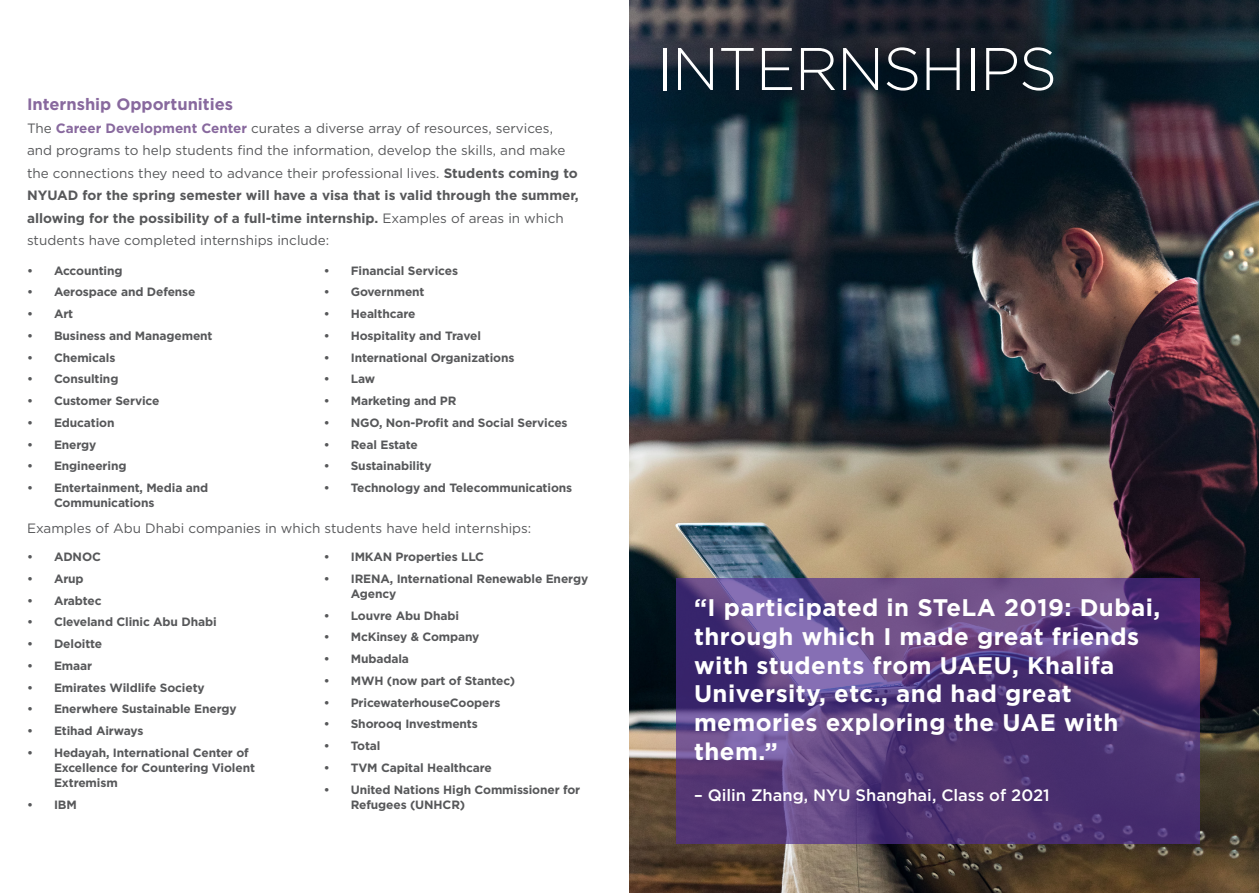
<style>
.page{position:relative;width:1259px;height:893px;background:#fff}
.page>*{position:absolute;margin:0;border:0;box-sizing:border-box;transform-origin:0 0}
.t1{font:300 60px "Gotham";letter-spacing:-.02em;color:#fff}
.t2{font:700 24px/28.8px "Gotham";letter-spacing:.02em;color:#fff}
.t3{font:500 16.5px "Gotham";color:#fff}
.t4{font:700 16.5px "Gotham";color:#88699e}
.t5{font:13.5px/22.5px "Gotham";color:#57585a}
.t6{font:700 12px/15px "Gotham";letter-spacing:-.01em;color:#57585a}
.s1{font-weight:700;color:#88699e}
.s2{font-weight:700}
</style>
<div class="page">
<img style="left:629px;top:1px;width:630px;height:892px">
<svg style="left:676px;top:578px;width:523px;height:265px"></svg>
<p class="t4" style="left:27px;top:93px;width:208px">Internship Opportunities</p>
<p class="t5" style="left:27px;top:116px;width:553px">The <span class="s1">Career Development Center</span> curates a diverse array of resources, services, and programs to help students find the information, develop the skills, and make the connections they need to advance their professional lives. <span class="s2">Students coming to NYUAD for the spring semester will have a visa that is valid through the summer, allowing for the possibility of a full-time internship.</span> Examples of areas in which students have completed internships include:</p>
<p class="t6" style="left:27px;top:263px;width:97px">• Accounting</p>
<p class="t6" style="left:27px;top:284px;width:170px">• Aerospace and Defense</p>
<p class="t6" style="left:27px;top:306px;width:48px">• Art</p>
<p class="t6" style="left:27px;top:328px;width:187px">• Business and Management</p>
<p class="t6" style="left:27px;top:350px;width:90px">• Chemicals</p>
<p class="t6" style="left:27px;top:371px;width:93px">• Consulting</p>
<p class="t6" style="left:27px;top:393px;width:134px">• Customer Service</p>
<p class="t6" style="left:27px;top:415px;width:89px">• Education</p>
<p class="t6" style="left:27px;top:437px;width:71px">• Energy</p>
<p class="t6" style="left:27px;top:458px;width:101px">• Engineering</p>
<p class="t6" style="left:54px;top:480px;width:156px;text-indent:-27px">• Entertainment, Media and<br>Communications</p>
<p class="t6" style="left:324px;top:263px;width:136px">• Financial Services</p>
<p class="t6" style="left:324px;top:284px;width:102px">• Government</p>
<p class="t6" style="left:324px;top:306px;width:93px">• Healthcare</p>
<p class="t6" style="left:324px;top:328px;width:159px">• Hospitality and Travel</p>
<p class="t6" style="left:324px;top:350px;width:192px">• International Organizations</p>
<p class="t6" style="left:324px;top:371px;width:53px">• Law</p>
<p class="t6" style="left:324px;top:393px;width:134px">• Marketing and PR</p>
<p class="t6" style="left:324px;top:415px;width:245px">• NGO, Non-Profit and Social Services</p>
<p class="t6" style="left:324px;top:437px;width:96px">• Real Estate</p>
<p class="t6" style="left:324px;top:458px;width:109px">• Sustainability</p>
<p class="t6" style="left:324px;top:480px;width:250px">• Technology and Telecommunications</p>
<p class="t5" style="left:27px;top:517px;width:506px">Examples of Abu Dhabi companies in which students have held internships:</p>
<p class="t6" style="left:27px;top:549px;width:75px">• ADNOC</p>
<p class="t6" style="left:27px;top:571px;width:58px">• Arup</p>
<p class="t6" style="left:27px;top:593px;width:76px">• Arabtec</p>
<p class="t6" style="left:27px;top:614px;width:191px">• Cleveland Clinic Abu Dhabi</p>
<p class="t6" style="left:27px;top:636px;width:77px">• Deloitte</p>
<p class="t6" style="left:27px;top:658px;width:67px">• Emaar</p>
<p class="t6" style="left:27px;top:680px;width:179px">• Emirates Wildlife Society</p>
<p class="t6" style="left:27px;top:701px;width:211px">• Enerwhere Sustainable Energy</p>
<p class="t6" style="left:27px;top:723px;width:118px">• Etihad Airways</p>
<p class="t6" style="left:54px;top:745px;width:202px;text-indent:-27px">• Hedayah, International Center of<br>Excellence for Countering Violent<br>Extremism</p>
<p class="t6" style="left:27px;top:797px;width:51px">• IBM</p>
<p class="t6" style="left:324px;top:549px;width:162px">• IMKAN Properties LLC</p>
<p class="t6" style="left:351px;top:571px;width:239px;text-indent:-27px">• IRENA, International Renewable Energy<br>Agency</p>
<p class="t6" style="left:324px;top:608px;width:137px">• Louvre Abu Dhabi</p>
<p class="t6" style="left:324px;top:629px;width:157px">• McKinsey &amp; Company</p>
<p class="t6" style="left:324px;top:651px;width:87px">• Mubadala</p>
<p class="t6" style="left:324px;top:673px;width:193px">• MWH (now part of Stantec)</p>
<p class="t6" style="left:324px;top:695px;width:178px">• PricewaterhouseCoopers</p>
<p class="t6" style="left:324px;top:716px;width:156px">• Shorooq Investments</p>
<p class="t6" style="left:324px;top:738px;width:58px">• Total</p>
<p class="t6" style="left:324px;top:760px;width:170px">• TVM Capital Healthcare</p>
<p class="t6" style="left:351px;top:782px;width:231px;text-indent:-27px">• United Nations High Commissioner for<br>Refugees (UNHCR)</p>
<p class="t1" style="left:656px;top:31px;width:402px">INTERNSHIPS</p>
<p class="t2" style="left:694px;top:593px;width:468px">“I participated in STeLA 2019: Dubai, through which I made great friends with students from UAEU, Khalifa<br>University, etc., and had great memories exploring the UAE with them.”</p>
<p class="t3" style="left:694px;top:785px;width:357px">– Qilin Zhang, NYU Shanghai, Class of 2021</p>
</div>
